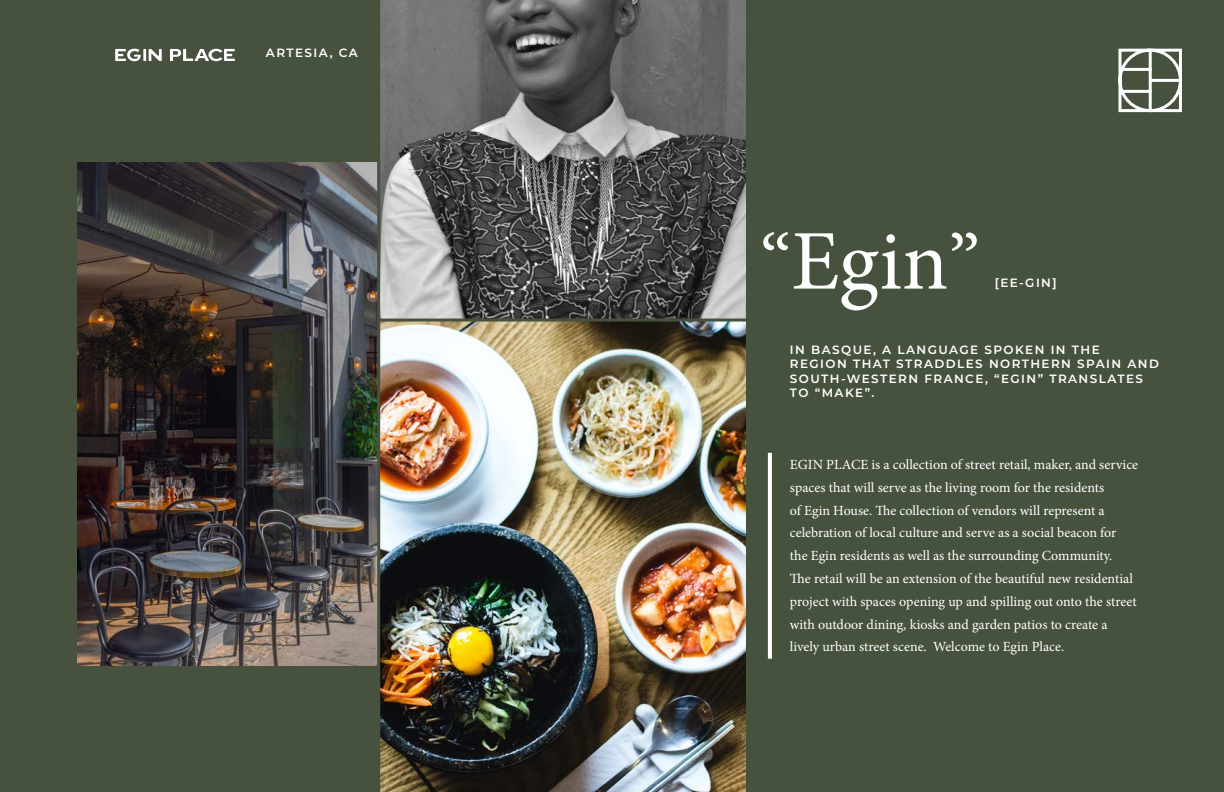
<style>
.page{position:relative;width:1224px;height:792px;background:#46523e}
.page>*{position:absolute;margin:0;border:0;box-sizing:border-box;transform-origin:0 0}
.t1{font:85px "Minion Pro";color:#fff}
.t2{font:14px/22.8px "Minion Pro";color:#fff}
.t3{font:600 12px/14.4px "Montserrat";letter-spacing:.12em;color:#fff}
.s1{font-size:79px}
</style>
<div class="page">
<svg style="left:1118px;top:48px;width:64px;height:65px"></svg>
<img style="left:380px;top:322px;width:366px;height:470px">
<img style="left:380px;top:0;width:366px;height:319px">
<img style="left:78px;top:162px;width:299px;height:503px">
<svg style="left:768px;top:453px;width:4px;height:206px"></svg>
<svg style="left:115px;top:49px;width:47px;height:13px"></svg>
<svg style="left:170px;top:49px;width:65px;height:12px"></svg>
<p class="t3" style="left:266px;top:45px;width:93px">ARTESIA, CA</p>
<h1 class="t1" style="left:760px;top:205px;width:222px"><span class="s1">“</span>Egin<span class="s1">”</span></h1>
<p class="t3" style="left:995px;top:275px;width:63px">[EE-GIN]</p>
<p class="t3" style="left:790px;top:342px;width:370px">IN BASQUE, A LANGUAGE SPOKEN IN THE<br>REGION THAT STRADDLES NORTHERN SPAIN AND<br>SOUTH-WESTERN FRANCE, “EGIN” TRANSLATES<br>TO “MAKE”.</p>
<p class="t2" style="left:790px;top:453px;width:350px">EGIN PLACE is a collection of street retail, maker, and service spaces that will serve as the living room for the residents<br>of Egin House. The collection of vendors will represent a celebration of local culture and serve as a social beacon for<br>the Egin residents as well as the surrounding Community.<br>The retail will be an extension of the beautiful new residential project with spaces opening up and spilling out onto the street with outdoor dining, kiosks and garden patios to create a lively urban street scene. Welcome to Egin Place.</p>
</div>
